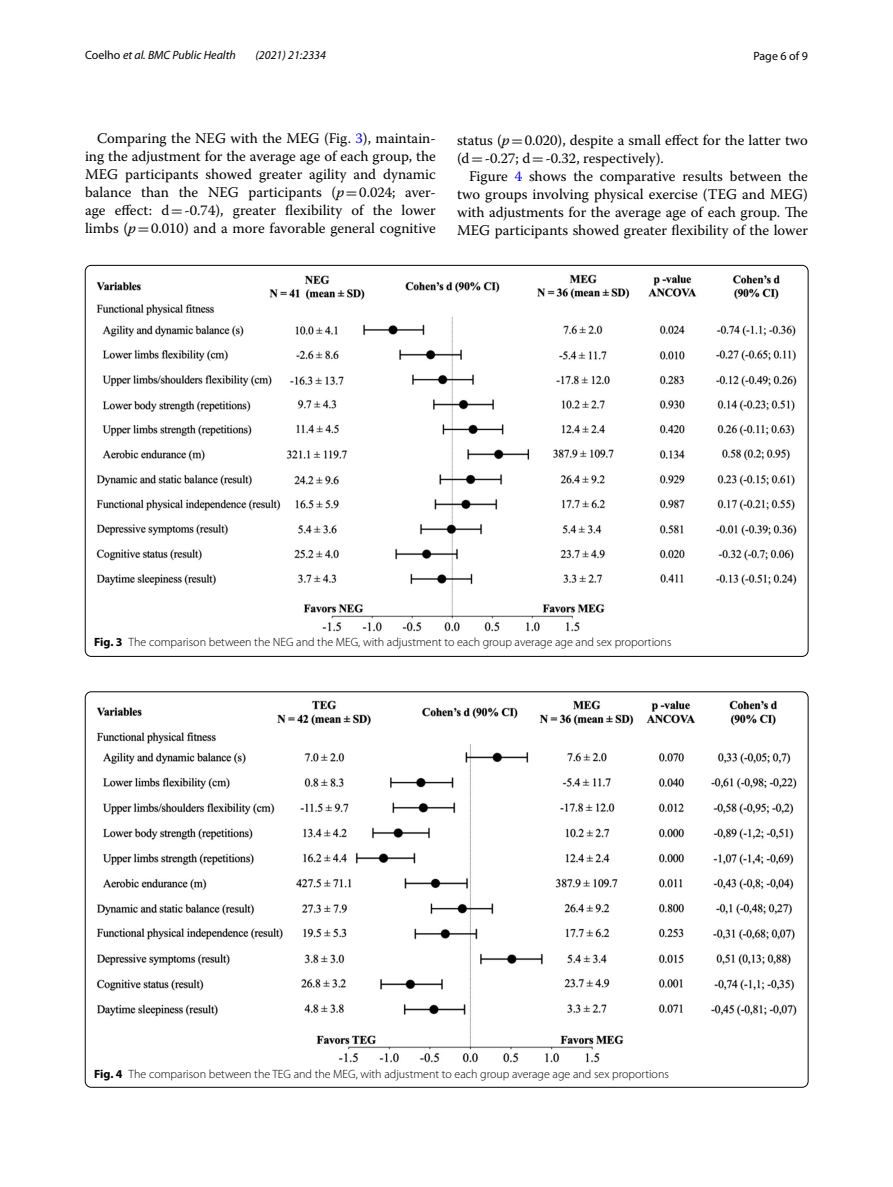
<style>
.page{position:relative;width:893px;height:1187px;background:#fff}
.page>*{position:absolute;margin:0;border:0;box-sizing:border-box;transform-origin:0 0}
.t1{font:14.7px/18px "Warnock Pro";color:#000;text-align:justify}
.t2{font:300 12px "Myriad Pro";color:#000}
.t3{font:italic 12px "Myriad Pro";color:#000}
.t4{font:12px "Myriad Pro";color:#000}
.s1{font-style:normal}
.s2{color:#00f}
.s3{font-style:italic}
.s4{font-family:"MTSY"}
.s5{font-weight:700}
</style>
<div class="page">
<img style="left:96px;top:274px;width:701px;height:357px">
<img style="left:96px;top:700px;width:701px;height:362px">
<p class="t3" style="left:85px;top:48px;width:152px"><span class="s1">Coelho</span> et al. BMC Public Health</p>
<p class="t3" style="left:255px;top:48px;width:72px">(2021) 21:2334</p>
<p class="t4" style="left:753px;top:48px;width:56px">Page 6 of 9</p>
<p class="t1" style="left:85px;top:128px;width:352px;text-indent:12px">Comparing the NEG with the MEG (Fig. <span class="s2">3</span>), maintain&shy;ing the adjustment for the average age of each group, the MEG participants showed greater agility and dynamic balance than the NEG participants (<span class="s3">p</span><span class="s4">=</span>0.024; aver&shy;age effect: d<span class="s4">=</span>-0.74), greater flexibility of the lower limbs (<span class="s3">p</span><span class="s4">=</span>0.010) and a more favorable general cognitive</p>
<p class="t1" style="left:457px;top:131px;width:352px">status (<span class="s3">p</span><span class="s4">=</span>0.020), despite a small effect for the latter two (d<span class="s4">=</span>-0.27; d<span class="s4">=</span>-0.32, respectively).</p>
<p class="t1" style="left:457px;top:166px;width:352px;text-indent:12px">Figure <span class="s2">4</span> shows the comparative results between the two groups involving physical exercise (TEG and MEG) with adjustments for the average age of each group. The MEG participants showed greater flexibility of the lower</p>
<p class="t2" style="left:94px;top:635px;width:579px"><span class="s5">Fig. 3</span> The comparison between the NEG and the MEG, with adjustment to each group average age and sex proportions</p>
<p class="t2" style="left:94px;top:1067px;width:576px"><span class="s5">Fig. 4</span> The comparison between the TEG and the MEG, with adjustment to each group average age and sex proportions</p>
</div>
